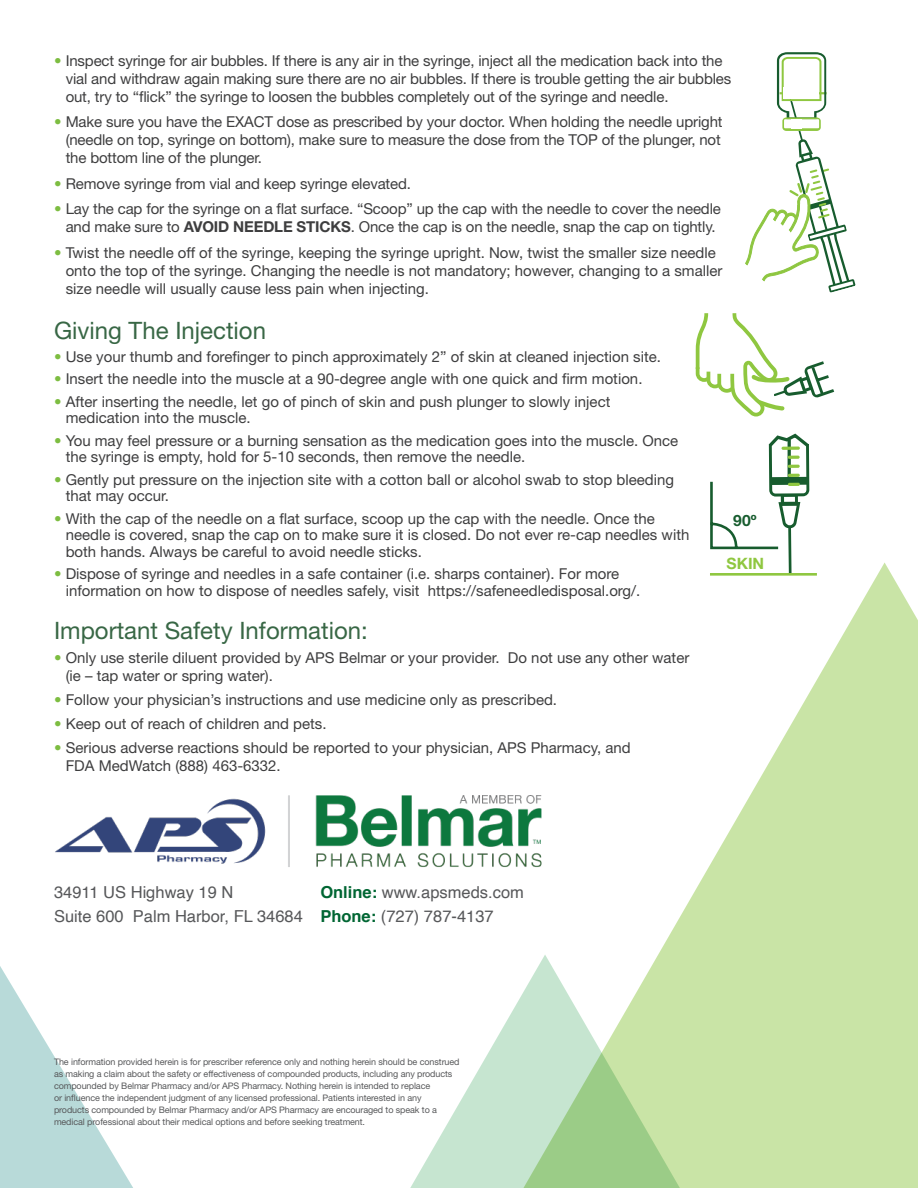
<style>
.page{position:relative;width:918px;height:1188px;background:#fff}
.page>*{position:absolute;margin:0;border:0;box-sizing:border-box;transform-origin:0 0}
.t1{font:24px "Helvetica Neue";color:#386745}
.t2{font:16.5px/24px "Helvetica";color:#57585a}
.t3{font:700 15.6px "Helvetica Neue";color:#8fc740}
.t4{font:700 15.6px "Helvetica Neue";color:#175c2e}
.t5{font:15px/18px "Helvetica Neue";color:#3e3e3f}
.t6{font:9px/12px "Helvetica Neue";letter-spacing:-.01em;color:#57585a}
.s1{color:#7dbd41}
.s2{font-weight:700}
.s3{font-weight:700;color:#063}
</style>
<div class="page">
<svg style="left:518px;top:562px;width:400px;height:626px;fill:#c9e4a6"></svg>
<svg style="left:410px;top:955px;width:275px;height:233px"></svg>
<svg style="left:0;top:966px;width:133px;height:222px"></svg>
<img style="left:55px;top:796px;width:491px;height:72px">
<svg style="left:696px;top:313px;width:138px;height:104px"></svg>
<hr style="left:710px;top:573px;width:107px;height:3px;background:#8fc740">
<svg style="left:708px;top:433px;width:104px;height:141px"></svg>
<svg style="left:745px;top:52px;width:111px;height:241px"></svg>
<div style="left:792px;top:119px;width:10px;height:9px;background:#fff"></div>
<div style="left:784px;top:88px;width:35px;height:11px;background:#fff"></div>
<p class="t5" style="left:66px;top:51px;width:667px;text-indent:-12px"><span class="s1">•</span> Inspect syringe for air bubbles. If there is any air in the syringe, inject all the medication back into the vial and withdraw again making sure there are no air bubbles. If there is trouble getting the air bubbles out, try to “flick” the syringe to loosen the bubbles completely out of the syringe and needle.</p>
<p class="t5" style="left:66px;top:113px;width:658px;text-align:justify;text-indent:-12px"><span class="s1">•</span> Make sure you have the EXACT dose as prescribed by your doctor. When holding the needle upright (needle on top, syringe on bottom), make sure to measure the dose from the TOP of the plunger, not the bottom line of the plunger.</p>
<p class="t5" style="left:54px;top:174px;width:359px"><span class="s1">•</span> Remove syringe from vial and keep syringe elevated.</p>
<p class="t5" style="left:54px;top:200px;width:668px;text-align:center"><span class="s1">•</span> Lay the cap for the syringe on a flat surface. “Scoop” up the cap with the needle to cover the needle and make sure to <span class="s2">AVOID NEEDLE STICKS</span>. Once the cap is on the needle, snap the cap on tightly.</p>
<p class="t5" style="left:66px;top:243px;width:658px;text-indent:-12px"><span class="s1">•</span> Twist the needle off of the syringe, keeping the syringe upright. Now, twist the smaller size needle onto the top of the syringe. Changing the needle is not mandatory; however, changing to a smaller size needle will usually cause less pain when injecting.</p>
<p class="t1" style="left:54px;top:316px;width:214px">Giving The Injection</p>
<p class="t5" style="left:54px;top:347px;width:609px"><span class="s1">•</span> Use your thumb and forefinger to pinch approximately 2” of skin at cleaned injection site.</p>
<p class="t5" style="left:54px;top:370px;width:590px"><span class="s1">•</span> Insert the needle into the muscle at a 90-degree angle with one quick and firm motion.</p>
<p class="t5" style="left:66px;top:393px;width:546px;line-height:16.5px;text-indent:-12px"><span class="s1">•</span> After inserting the needle, let go of pinch of skin and push plunger to slowly inject medication into the muscle.</p>
<p class="t5" style="left:66px;top:432px;width:614px;line-height:16.5px;text-indent:-12px"><span class="s1">•</span> You may feel pressure or a burning sensation as the medication goes into the muscle. Once the syringe is empty, hold for 5-10 seconds, then remove the needle.</p>
<p class="t5" style="left:66px;top:471px;width:610px;line-height:16.5px;text-indent:-12px"><span class="s1">•</span> Gently put pressure on the injection site with a cotton ball or alcohol swab to stop bleeding that may occur.</p>
<p class="t5" style="left:66px;top:510px;width:625px;line-height:16.5px;text-indent:-12px"><span class="s1">•</span> With the cap of the needle on a flat surface, scoop up the cap with the needle. Once the needle is covered, snap the cap on to make sure it is closed. Do not ever re-cap needles with both hands. Always be careful to avoid needle sticks.</p>
<p class="t5" style="left:66px;top:565px;width:576px;line-height:16.5px;text-indent:-12px"><span class="s1">•</span> Dispose of syringe and needles in a safe container (i.e. sharps container). For more information on how to dispose of needles safely, visit https://safeneedledisposal.org/.</p>
<p class="t1" style="left:54px;top:617px;width:315px">Important Safety Information:</p>
<p class="t5" style="left:66px;top:649px;width:625px;text-indent:-12px"><span class="s1">•</span> Only use sterile diluent provided by APS Belmar or your provider. Do not use any other water (ie – tap water or spring water).</p>
<p class="t5" style="left:54px;top:691px;width:505px"><span class="s1">•</span> Follow your physician’s instructions and use medicine only as prescribed.</p>
<p class="t5" style="left:54px;top:715px;width:274px"><span class="s1">•</span> Keep out of reach of children and pets.</p>
<p class="t5" style="left:66px;top:739px;width:567px;text-indent:-12px"><span class="s1">•</span> Serious adverse reactions should be reported to your physician, APS Pharmacy, and<br>FDA MedWatch (888) 463-6332.</p>
<p class="t4" style="left:733px;top:511px;width:25px">90º</p>
<p class="t3" style="left:727px;top:554px;width:39px">SKIN</p>
<p class="t2" style="left:54px;top:881px;width:250px">34911 US Highway 19 N<br>Suite 600 Palm Harbor, FL 34684</p>
<p class="t2" style="left:320px;top:881px;width:205px"><span class="s3">Online:</span> www.apsmeds.com</p>
<p class="t2" style="left:320px;top:905px;width:175px"><span class="s3">Phone:</span> (727) 787-4137</p>
<p class="t6" style="left:54px;top:1055px;width:407px">The information provided herein is for prescriber reference only and nothing herein should be construed as making a claim about the safety or effectiveness of compounded products, including any products compounded by Belmar Pharmacy and/or APS Pharmacy. Nothing herein is intended to replace<br>or influence the independent judgment of any licensed professional. Patients interested in any<br>products compounded by Belmar Pharmacy and/or APS Pharmacy are encouraged to speak to a medical professional about their medical options and before seeking treatment.</p>
</div>
